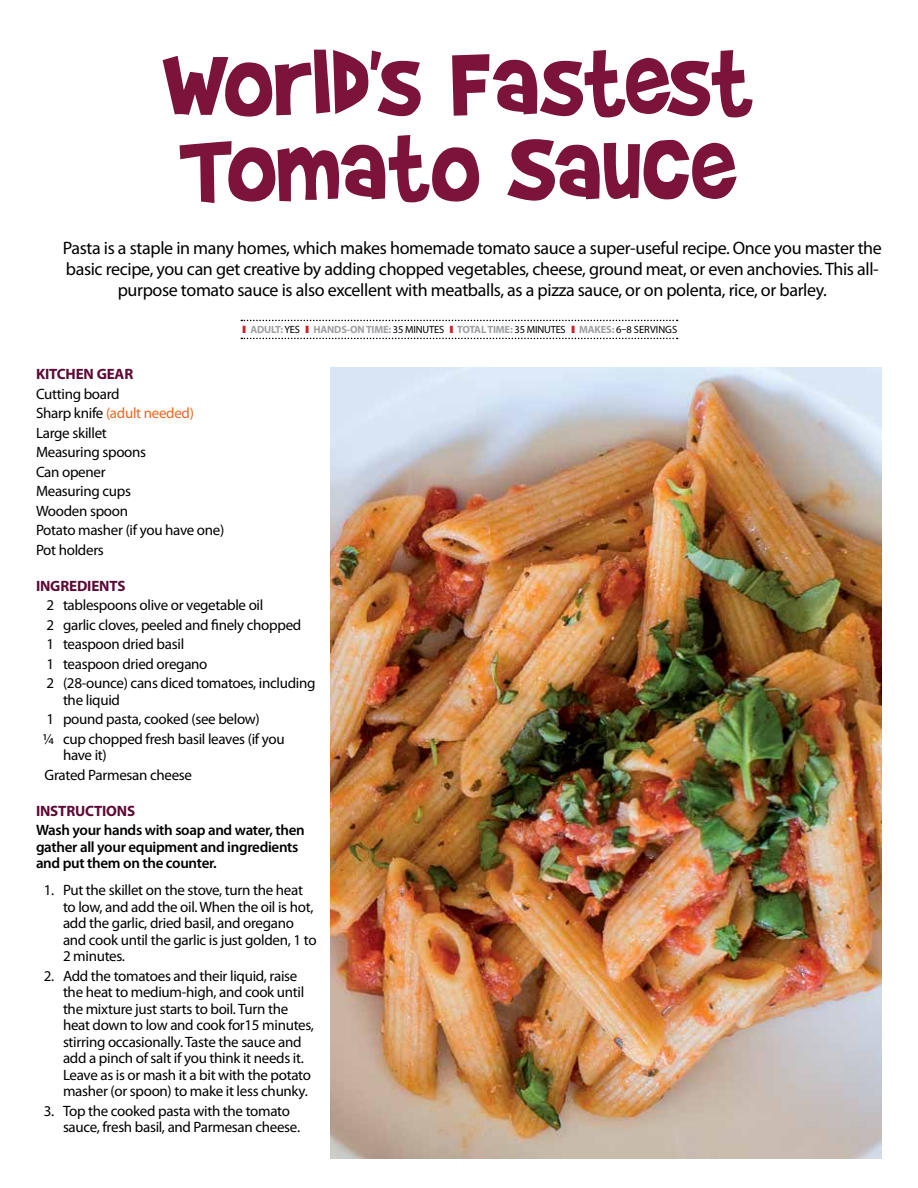
<style>
.page{position:relative;width:918px;height:1188px;background:#fff}
.page>*{position:absolute;margin:0;border:0;box-sizing:border-box;transform-origin:0 0}
.t1{font:105px/84.9px "Brady Bunch Remastered";letter-spacing:.02em;color:#7b133a}
.t2{font:18px/21px "Myriad Pro";letter-spacing:-.02em;color:#000;text-align:center}
.t3{font:15px/19.5px "Myriad Pro";letter-spacing:-.02em;color:#000}
.t4{font:600 15px/16.5px "Myriad Pro";letter-spacing:-.02em;color:#000}
.t5{font:700 15px "Myriad Pro";letter-spacing:-.01em;color:#5e0936}
.t6{font:700 10.5px "Myriad Pro";letter-spacing:-.02em;color:#9d9fa2}
.s1{color:#d12028}
.s2{font-weight:400;color:#000}
.s3{color:#f26522}
</style>
<div class="page">
<img style="left:330px;top:368px;width:552px;height:790px">
<svg style="left:241px;top:320px;width:437px;height:1px"></svg>
<svg style="left:241px;top:338px;width:437px;height:1px"></svg>
<h1 class="t1" style="left:164px;top:42px;width:592px">World's Fastest<br>Tomato Sauce</h1>
<p class="t2" style="left:63px;top:237px;width:821px">Pasta is a staple in many homes, which makes homemade tomato sauce a super-useful recipe. Once you master the basic recipe, you can get creative by adding chopped vegetables, cheese, ground meat, or even anchovies. This all&shy;purpose tomato sauce is also excellent with meatballs, as a pizza sauce, or on polenta, rice, or barley.</p>
<p class="t6" style="left:243px;top:323px;width:436px"><span class="s1">❚</span> ADULT: <span class="s2">YES</span> <span class="s1">❚</span> HANDS-ON TIME: <span class="s2">35 MINUTES</span> <span class="s1">❚</span> TOTAL TIME: <span class="s2">35 MINUTES</span> <span class="s1">❚</span> MAKES: <span class="s2">6–8 SERVINGS</span></p>
<p class="t5" style="left:36px;top:364px;width:99px">KITCHEN GEAR</p>
<p class="t3" style="left:36px;top:384px;width:190px">Cutting board<br>Sharp knife <span class="s3">(adult needed)<br></span>Large skillet<br>Measuring spoons<br>Can opener<br>Measuring cups<br>Wooden spoon<br>Potato masher (if you have one)<br>Pot holders</p>
<p class="t5" style="left:36px;top:576px;width:91px">INGREDIENTS</p>
<p class="t3" style="left:47px;top:595px;width:270px">2 tablespoons olive or vegetable oil<br>2 garlic cloves, peeled and finely chopped<br>1 teaspoon dried basil<br>1 teaspoon dried oregano<br>2 (28-ounce) cans diced tomatoes, including</p>
<p class="t3" style="left:43px;top:690px;width:243px;text-indent:20px">the liquid<br>1 pound pasta, cooked (see below)<br>1/4 cup chopped fresh basil leaves (if you</p>
<p class="t3" style="left:45px;top:745px;width:149px;text-indent:18px">have it)<br>Grated Parmesan cheese</p>
<p class="t5" style="left:36px;top:801px;width:101px">INSTRUCTIONS</p>
<p class="t4" style="left:36px;top:821px;width:270px">Wash your hands with soap and water, then gather all your equipment and ingredients and put them on the counter.</p>
<p class="t3" style="left:63px;top:882px;width:255px;line-height:16.5px;text-indent:-19px">1. Put the skillet on the stove, turn the heat to low, and add the oil. When the oil is hot, add the garlic, dried basil, and oregano and cook until the garlic is just golden, 1 to 2 minutes.</p>
<p class="t3" style="left:63px;top:967px;width:253px;line-height:16.5px;text-indent:-19px">2. Add the tomatoes and their liquid, raise the heat to medium-high, and cook until the mixture just starts to boil. Turn the heat down to low and cook for15 minutes, stirring occasionally. Taste the sauce and add a pinch of salt if you think it needs it.<br>Leave as is or mash it a bit with the potato masher (or spoon) to make it less chunky.</p>
<p class="t3" style="left:63px;top:1102px;width:239px;line-height:16.5px;text-indent:-19px">3. Top the cooked pasta with the tomato sauce, fresh basil, and Parmesan cheese.</p>
</div>
